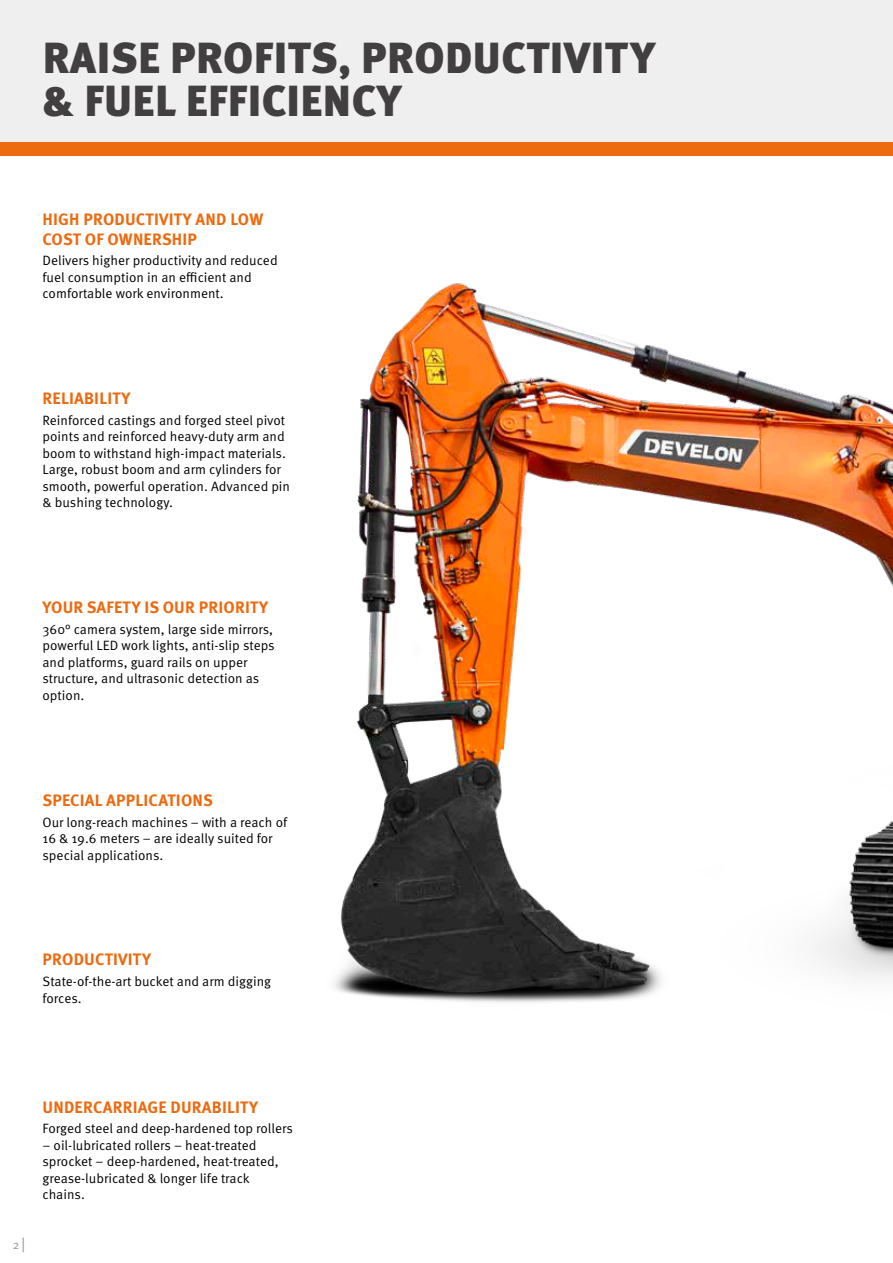
<style>
.page{position:relative;width:893px;height:1263px;background:#fff}
.page>*{position:absolute;margin:0;border:0;box-sizing:border-box;transform-origin:0 0}
.t1{font:900 43.5px/43.5px "Meta Pro";letter-spacing:.01em;color:#423f41}
.t2{font:700 16.5px/19.5px "Meta Pro";letter-spacing:.01em;color:#ed6a0f}
.t3{font:13.5px/16.5px "Meta Pro Norm";color:#000}
.t4{font:12px "Meta Pro Norm";color:#979296}
.s1{font-size:15px}
</style>
<div class="page">
<img style="left:334px;top:283px;width:559px;height:720px">
<div style="left:0;top:141px;width:893px;height:15px;background:#ed6a0f"></div>
<div style="left:0;top:0;width:893px;height:141px;background:#efefef"></div>
<h1 class="t1" style="left:43px;top:34px;width:614px">RAISE PROFITS, PRODUCTIVITY &amp; FUEL EFFICIENCY</h1>
<p class="t2" style="left:43px;top:209px;width:222px">HIGH PRODUCTIVITY AND LOW<br>COST OF OWNERSHIP</p>
<p class="t3" style="left:43px;top:251px;width:237px">Delivers higher productivity and reduced fuel consumption in an efficient and comfortable work environment.</p>
<p class="t2" style="left:43px;top:388px;width:89px">RELIABILITY</p>
<p class="t3" style="left:43px;top:411px;width:249px">Reinforced castings and forged steel pivot points and reinforced heavy-duty arm and boom to withstand high-impact materials.<br>Large, robust boom and arm cylinders for smooth, powerful operation. Advanced pin &amp; bushing technology.</p>
<p class="t2" style="left:43px;top:597px;width:227px">YOUR SAFETY IS OUR PRIORITY</p>
<p class="t3" style="left:43px;top:620px;width:234px">360° camera system, large side mirrors, powerful LED work lights, anti-slip steps and platforms, guard rails on upper structure, and ultrasonic detection as option.</p>
<p class="t2" style="left:43px;top:789px;width:172px">SPECIAL APPLICATIONS</p>
<p class="t3" style="left:43px;top:813px;width:246px">Our long-reach machines – with a reach of<br>16 &amp; 19.6 meters – are ideally suited for special applications.</p>
<p class="t2" style="left:43px;top:949px;width:110px">PRODUCTIVITY</p>
<p class="t3" style="left:43px;top:972px;width:230px">State-of-the-art bucket and arm digging forces.</p>
<p class="t4" style="left:13px;top:1235px;width:14px">2<span class="s1">|</span></p>
<p class="t2" style="left:43px;top:1096px;width:217px">UNDERCARRIAGE DURABILITY</p>
<p class="t3" style="left:43px;top:1119px;width:252px">Forged steel and deep-hardened top rollers</p>
<p class="t3" style="left:43px;top:1136px;width:238px">– oil-lubricated rollers – heat-treated sprocket – deep-hardened, heat-treated, grease-lubricated &amp; longer life track chains.</p>
</div>
